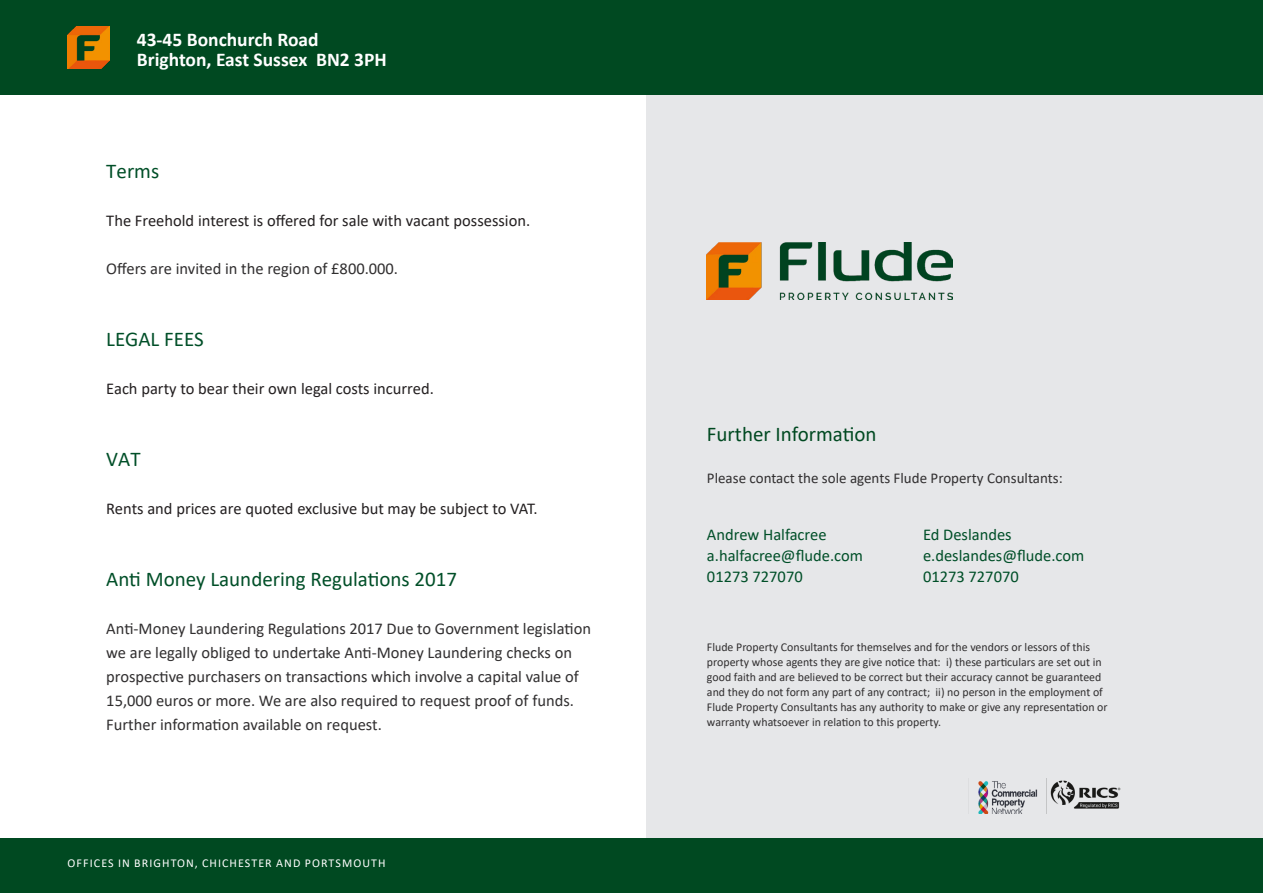
<style>
.page{position:relative;width:1263px;height:893px;background:#fff}
.page>*{position:absolute;margin:0;border:0;box-sizing:border-box;transform-origin:0 0}
.Flude_-_Standard_Paragraph_Text{font:21px "Calibri";color:#004f28}
.Flude_-_Sub_Header{font:21px "Calibri";color:#004921}
.Flude_-_Sub_Header-2{font:21px "Calibri";color:#004f28}
.t1{font:700 19.5px "Calibri";color:#fff}
.Flude_-_Standard_Paragraph_Text-2{font:16.5px/24px "Calibri";color:#312f30}
.Flude_-_Standard_Paragraph_Text-3{font:16.5px "Calibri";color:#231f20}
.Flude_-_Standard_Paragraph_Text-4{font:16.5px "Calibri";color:#004f28}
.Flude_-_Standard_Paragraph_Text-5{font:15px "Calibri";color:#312f30}
.t2{font:15px "Raleway";color:#fff}
.t3{font:600 15px "Raleway";color:#fff}
.Flude_-_Standard_Paragraph_Text-6{font:12px/15px "Calibri";color:#312f30}
.t4{font:600 12px "Raleway";letter-spacing:.05em;color:#fff}
.t5{font:12px "Calibri";letter-spacing:.09em;color:#fff}
</style>
<div class="page">
<div style="left:646px;top:95px;width:617px;height:747px;background:#e6e7e9"></div>
<div style="left:0;top:838px;width:1263px;height:55px;background:#004921"></div>
<div style="left:0;top:0;width:1263px;height:95px;background:#004921"></div>
<img style="left:707px;top:242px;width:246px;height:58px">
<img style="left:1050px;top:780px;width:71px;height:29px">
<img style="left:978px;top:779px;width:69px;height:34px">
<p class="t1" style="left:137px;top:26px;width:183px">43-45 Bonchurch Road</p>
<p class="t1" style="left:137px;top:45px;width:251px">Brighton, East Sussex BN2 3PH</p>
<p class="t3" style="left:137px;top:30px;width:199px">Long Leasehold Investment</p>
<p class="t2" style="left:137px;top:48px;width:263px">Secure South East Convenience Store</p>
<p class="Flude_-_Sub_Header-2" style="left:106px;top:157px;width:55px">Terms</p>
<p class="Flude_-_Standard_Paragraph_Text-3" style="left:106px;top:209px;width:425px">The Freehold interest is offered for sale with vacant possession.</p>
<p class="Flude_-_Standard_Paragraph_Text-2" style="left:106px;top:256px;width:293px">Offers are invited in the region of £800.000.</p>
<p class="Flude_-_Standard_Paragraph_Text" style="left:106px;top:325px;width:99px">LEGAL FEES</p>
<p class="Flude_-_Standard_Paragraph_Text-3" style="left:106px;top:377px;width:329px">Each party to bear their own legal costs incurred.</p>
<p class="Flude_-_Standard_Paragraph_Text" style="left:106px;top:445px;width:36px">VAT</p>
<p class="Flude_-_Standard_Paragraph_Text-3" style="left:106px;top:497px;width:433px">Rents and prices are quoted exclusive but may be subject to VAT.</p>
<p class="Flude_-_Standard_Paragraph_Text" style="left:106px;top:565px;width:352px">Anti Money Laundering Regulations 2017</p>
<p class="Flude_-_Standard_Paragraph_Text-2" style="left:106px;top:616px;width:486px">Anti-Money Laundering Regulations 2017 Due to Government legislation we are legally obliged to undertake Anti-Money Laundering checks on prospective purchasers on transactions which involve a capital value of 15,000 euros or more. We are also required to request proof of funds.<br>Further information available on request.</p>
<p class="t5" style="left:68px;top:855px;width:319px">OFFICES IN BRIGHTON, CHICHESTER AND PORTSMOUTH</p>
<p class="t4" style="left:67px;top:858px;width:353px">OFFICES IN BRIGHTON, CHICHESTER AND PORTSMOUTH</p>
<p class="Flude_-_Sub_Header" style="left:707px;top:419px;width:171px">Further Information</p>
<p class="Flude_-_Standard_Paragraph_Text-5" style="left:707px;top:467px;width:357px">Please contact the sole agents Flude Property Consultants:</p>
<p class="Flude_-_Standard_Paragraph_Text-4" style="left:707px;top:523px;width:121px">Andrew Halfacree</p>
<p class="Flude_-_Standard_Paragraph_Text-4" style="left:923px;top:523px;width:90px">Ed Deslandes</p>
<p class="Flude_-_Standard_Paragraph_Text-4" style="left:707px;top:544px;width:157px">a.halfacree@flude.com</p>
<p class="Flude_-_Standard_Paragraph_Text-4" style="left:923px;top:544px;width:163px">e.deslandes@flude.com</p>
<p class="Flude_-_Standard_Paragraph_Text-4" style="left:707px;top:565px;width:97px">01273 727070</p>
<p class="Flude_-_Standard_Paragraph_Text-4" style="left:923px;top:565px;width:97px">01273 727070</p>
<p class="Flude_-_Standard_Paragraph_Text-6" style="left:707px;top:639px;width:402px">Flude Property Consultants for themselves and for the vendors or lessors of this property whose agents they are give notice that: i) these particulars are set out in good faith and are believed to be correct but their accuracy cannot be guaranteed and they do not form any part of any contract; ii) no person in the employment of Flude Property Consultants has any authority to make or give any representation or warranty whatsoever in relation to this property.</p>
</div>
